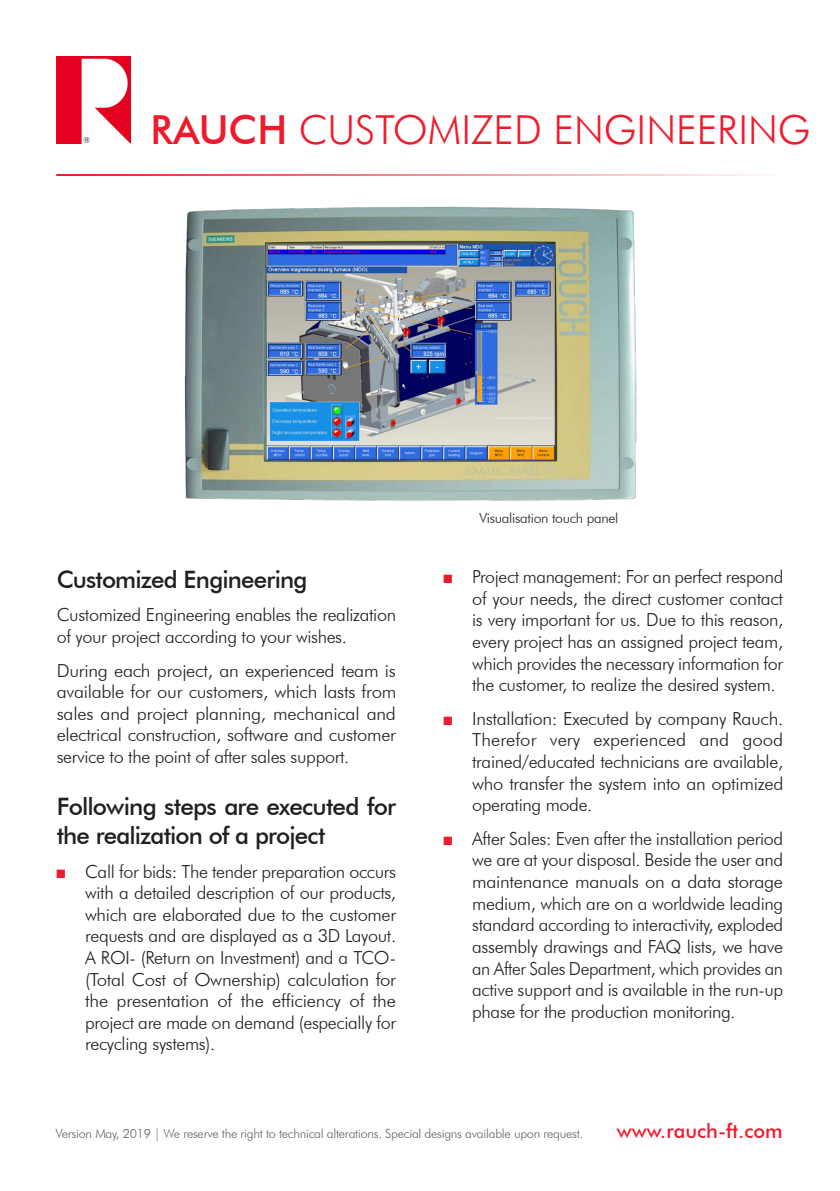
<style>
.page{position:relative;width:840px;height:1191px;background:#fff}
.page>*{position:absolute;margin:0;border:0;box-sizing:border-box;transform-origin:0 0}
.t1{font:300 40px "Futura BT";color:#ee1d2e}
.Headline{font:500 24px/28.8px "Futura BT";letter-spacing:-.035em;color:#231f20}
.t2{font:500 20px "Futura BT";color:#ee1b2d}
.Body{font:300 18px/21.6px "Futura BT";letter-spacing:-.02em;color:#231f20;text-align:justify}
.Bildbeschriftung{font:300 14px "Futura BT";letter-spacing:-.02em;color:#231f20}
.t3{font:300 12.6px "Futura BT";letter-spacing:-.02em;color:#636366}
.s1{font-weight:500;color:#ee1b2d}
.s2{font-family:"Arial Narrow";font-weight:400;color:#ee1b2d}
</style>
<div class="page">
<img style="left:56px;top:57px;width:74px;height:86px">
<hr style="left:56px;top:174px;width:727px;height:2px;background:#ee1b2d">
<img style="left:184px;top:206px;width:453px;height:295px">
<h1 class="t1" style="left:150px;top:105px;width:661px"><span class="s1">RAUCH</span> CUSTOMIZED ENGINEERING</h1>
<p class="Headline" style="left:57px;top:564px;width:252px">Customized Engineering</p>
<p class="Body" style="left:57px;top:604px;width:341px">Customized Engineering enables the realization of your project according to your wishes.</p>
<p class="Body" style="left:57px;top:659px;width:341px">During each project, an experienced team is available for our customers, which lasts from sales and project planning, mechanical and electrical construction, software and customer service to the point of after sales support.</p>
<p class="Headline" style="left:57px;top:792px;width:341px">Following steps are executed for the realization of a project</p>
<p class="Body" style="left:85px;top:860px;width:312px;text-indent:-28px"><span class="s2">■</span> Call for bids: The tender preparation occurs with a detailed description of our products, which are elaborated due to the customer requests and are displayed as a 3D Layout.<br>A ROI- (Return on Investment) and a TCO-(Total Cost of Ownership) calculation for the presentation of the efficiency of the project are made on demand (especially for recycling systems).</p>
<p class="Bildbeschriftung" style="left:479px;top:509px;width:140px">Visualisation touch panel</p>
<p class="Body" style="left:472px;top:566px;width:312px;text-indent:-28px"><span class="s2">■</span> Project management: For an perfect respond of your needs, the direct customer contact is very important for us. Due to this reason, every project has an assigned project team, which provides the necessary information for the customer, to realize the desired system.</p>
<p class="Body" style="left:472px;top:707px;width:312px;text-indent:-28px"><span class="s2">■</span> Installation: Executed by company Rauch.<br>Therefor very experienced and good trained/educated technicians are available, who transfer the system into an optimized operating mode.</p>
<p class="Body" style="left:472px;top:827px;width:312px;text-indent:-28px"><span class="s2">■</span> After Sales: Even after the installation period we are at your disposal. Beside the user and maintenance manuals on a data storage medium, which are on a worldwide leading standard according to interactivity, exploded assembly drawings and FAQ lists, we have an After Sales Department, which provides an active support and is available in the run-up phase for the production monitoring.</p>
<p class="t3" style="left:56px;top:1126px;width:528px">Version May, 2019 | We reserve the right to technical alterations. Special designs available upon request.</p>
<p class="t2" style="left:616px;top:1118px;width:167px">www.rauch-ft.com</p>
</div>
